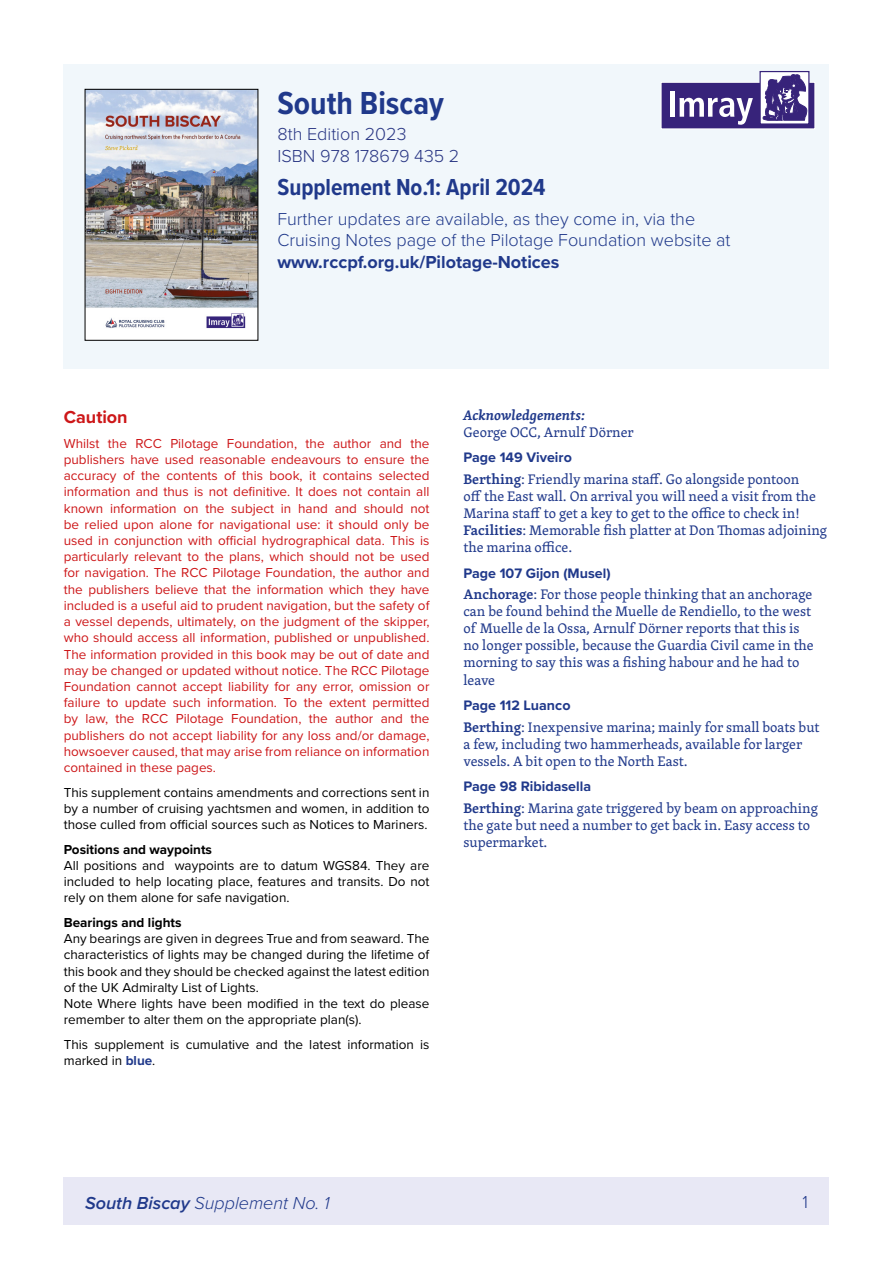
<style>
.page{position:relative;width:893px;height:1263px;background:#fff}
.page>*{position:absolute;margin:0;border:0;box-sizing:border-box;transform-origin:0 0}
.t1{font:700 33px "Proxima Nova Cond";color:#20398b}
.t2{font:700 24px "Proxima Nova Cond";color:#20398b}
.t3{font:300 18px/21.6px "Proxima Nova";color:#20398b}
.t4{font:700 18px "Proxima Nova";color:#20398b}
.t5{font:300 18px/21.6px "Proxima Nova";color:#283583}
.t6{font:italic 300 18px "Proxima Nova";color:#20398b}
.t7{font:700 18px "Proxima Nova";color:#cd1719}
.t8{font:14.25px/17.1px "Skolar Latin";color:#20398b}
.t9{font:700 14.25px "Proxima Nova";color:#20398b}
.t10{font:italic 600 14.25px "Skolar Latin";color:#20398b}
.t11{font:13.5px/16.2px "Proxima Nova";color:#cd1719;text-align:justify}
.t12{font:13.5px/16.2px "Proxima Nova";color:#000;text-align:justify}
.t13{font:700 13.5px "Proxima Nova";color:#000}
.s1{font-weight:700;color:#20398b}
.s2{font-weight:600}
</style>
<div class="page">
<div style="left:64px;top:64px;width:765px;height:305px;background:#f1f7fb"></div>
<div style="left:64px;top:1178px;width:765px;height:47px;background:#e8e8f5"></div>
<div style="left:661px;top:82px;width:154px;height:47px;background:#37237a"></div>
<div style="left:661px;top:82px;width:154px;height:47px;border:1px solid #fff"></div>
<svg style="left:761px;top:73px;width:46px;height:50px"></svg>
<div style="left:759px;top:71px;width:50px;height:54px;border:1px solid #37237a"></div>
<svg style="left:763px;top:74px;width:44px;height:46px"></svg>
<div style="left:670px;top:91px;width:5px;height:26px;background:#fff"></div>
<svg style="left:679px;top:98px;width:74px;height:27px"></svg>
<img style="left:87px;top:91px;width:169px;height:248px">
<div style="left:85px;top:89px;width:173px;height:252px;border:1px solid #000"></div>
<h1 class="t1" style="left:277px;top:79px;width:168px">South Biscay</h1>
<h3 class="t5" style="left:277px;top:122px;width:183px">8th Edition 2023<br>ISBN 978 178679 435 2</h3>
<h2 class="t2" style="left:277px;top:169px;width:270px">Supplement No.1: April 2024</h2>
<h3 class="t3" style="left:277px;top:207px;width:455px">Further updates are available, as they come in, via the<br>Cruising Notes page of the Pilotage Foundation website at</h3>
<h3 class="t4" style="left:277px;top:248px;width:283px">www.rccpf.org.uk/Pilotage-Notices</h3>
<h3 class="t7" style="left:64px;top:404px;width:65px">Caution</h3>
<p class="t11" style="left:64px;top:435px;width:367px">Whilst the RCC Pilotage Foundation, the author and the publishers have used reasonable endeavours to ensure the accuracy of the contents of this book, it contains selected information and thus is not definitive. It does not contain all known information on the subject in hand and should not be relied upon alone for navigational use: it should only be used in conjunction with official hydrographical data. This is particularly relevant to the plans, which should not be used for navigation. The RCC Pilotage Foundation, the author and the publishers believe that the information which they have included is a useful aid to prudent navigation, but the safety of a vessel depends, ultimately, on the judgment of the skipper, who should access all information, published or unpublished.<br>The information provided in this book may be out of date and may be changed or updated without notice. The RCC Pilotage Foundation cannot accept liability for any error, omission or failure to update such information. To the extent permitted by law, the RCC Pilotage Foundation, the author and the publishers do not accept liability for any loss and/or damage, howsoever caused, that may arise from reliance on information contained in these pages.</p>
<p class="t12" style="left:64px;top:783px;width:367px">This supplement contains amendments and corrections sent in by a number of cruising yachtsmen and women, in addition to those culled from official sources such as Notices to Mariners.</p>
<p class="t13" style="left:64px;top:839px;width:150px">Positions and waypoints</p>
<p class="t12" style="left:64px;top:857px;width:367px">All positions and waypoints are to datum WGS84. They are included to help locating place, features and transits. Do not rely on them alone for safe navigation.</p>
<p class="t13" style="left:64px;top:912px;width:119px">Bearings and lights</p>
<p class="t12" style="left:64px;top:930px;width:367px;text-align:left">Any bearings are given in degrees True and from seaward. The characteristics of lights may be changed during the lifetime of this book and they should be checked against the latest edition of the UK Admiralty List of Lights.<br>Note Where lights have been modified in the text do please remember to alter them on the appropriate plan(s).</p>
<p class="t12" style="left:64px;top:1036px;width:367px">This supplement is cumulative and the latest information is marked in <span class="s1">blue</span>.</p>
<p class="t10" style="left:463px;top:403px;width:123px">Acknowledgements:</p>
<p class="t8" style="left:463px;top:423px;width:172px">George OCC, Arnulf Dörner</p>
<p class="t9" style="left:463px;top:447px;width:110px">Page 149 Viveiro</p>
<p class="t8" style="left:463px;top:470px;width:365px"><span class="s2">Berthing</span>: Friendly marina staff. Go alongside pontoon<br>off the East wall. On arrival you will need a visit from the Marina staff to get a key to get to the office to check in!<br><span class="s2">Facilities</span>: Memorable fish platter at Don Thomas adjoining the marina office.</p>
<p class="t9" style="left:463px;top:562px;width:149px">Page 107 Gijon (Musel)</p>
<p class="t8" style="left:463px;top:585px;width:352px"><span class="s2">Anchorage</span>: For those people thinking that an anchorage can be found behind the Muelle de Rendiello, to the west of Muelle de la Ossa, Arnulf Dörner reports that this is no longer possible, because the Guardia Civil came in the morning to say this was a fishing habour and he had to leave</p>
<p class="t9" style="left:463px;top:695px;width:109px">Page 112 Luanco</p>
<p class="t8" style="left:463px;top:718px;width:358px"><span class="s2">Berthing</span>: Inexpensive marina; mainly for small boats but a few, including two hammerheads, available for larger vessels. A bit open to the North East.</p>
<p class="t9" style="left:463px;top:776px;width:129px">Page 98 Ribidasella</p>
<p class="t8" style="left:463px;top:799px;width:356px"><span class="s2">Berthing</span>: Marina gate triggered by beam on approaching the gate but need a number to get back in. Easy access to supermarket.</p>
<h3 class="t6" style="left:85px;top:1189px;width:246px"><span class="s2">South Biscay</span> Supplement No. 1</h3>
<h3 class="t3" style="left:802px;top:1190px;width:7px">1</h3>
</div>
